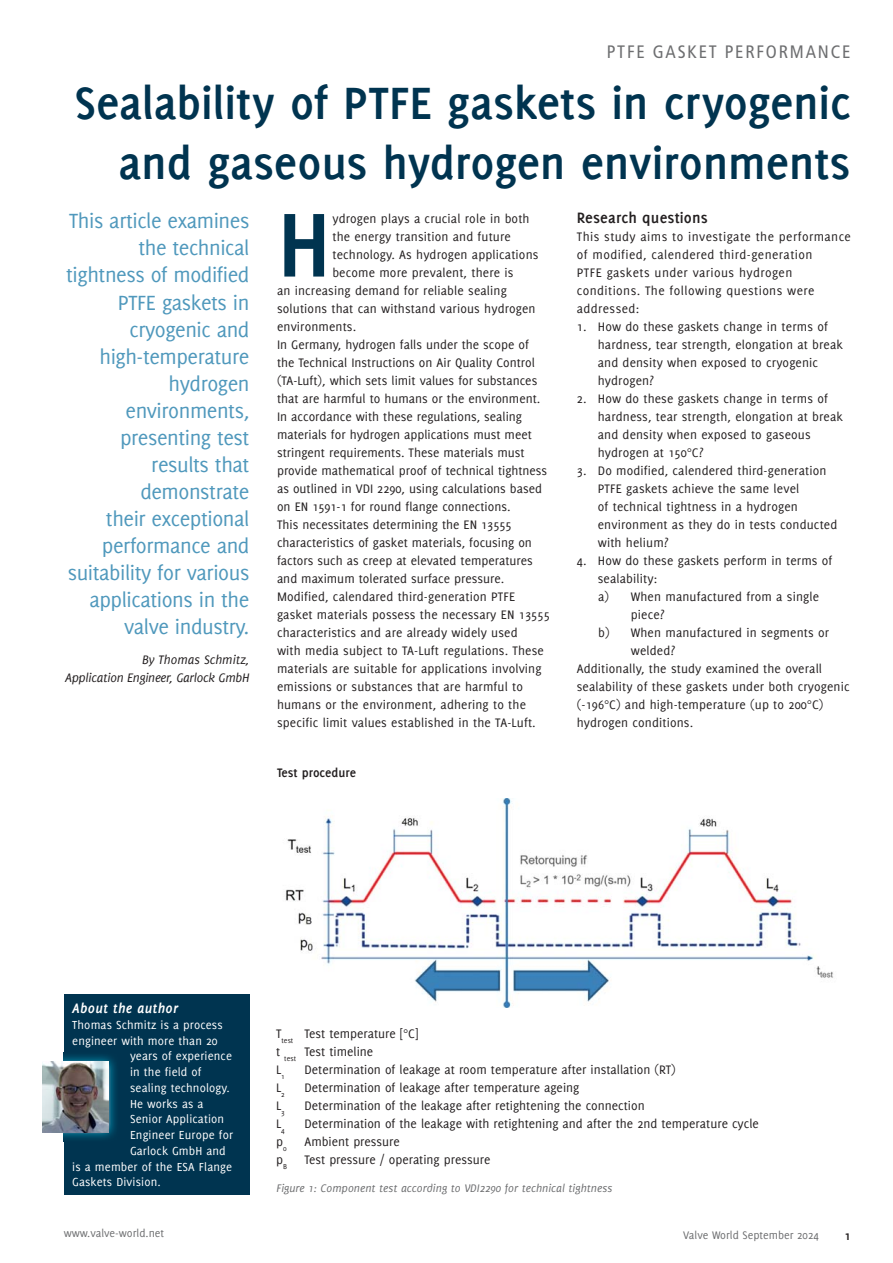
<style>
.page{position:relative;width:893px;height:1263px;background:#fff}
.page>*{position:absolute;margin:0;border:0;box-sizing:border-box;transform-origin:0 0}
.t1{font:700 99.15px "Delicious";color:#003450}
.t2{font:700 49.5px/59.4px "Delicious";letter-spacing:-.005em;color:#003450;text-align:right}
.t3{font:22.5px/27px "Delicious";letter-spacing:-.02em;color:#4f98bc;text-align:right}
.t4{font:condensed 18px "Frutiger";letter-spacing:.1em;color:#6d6e70}
.t5{font:700 16.5px "Delicious";letter-spacing:.01em;color:#231f20}
.t6{font:italic 700 15px "Delicious";letter-spacing:.01em;color:#fff}
.t7{font:13.5px/18px "Delicious";letter-spacing:.01em;color:#231f20}
.t8{font:13.5px/18px "Delicious";letter-spacing:.03em;color:#231f20}
.t9{font:italic 13.5px/18px "Delicious";letter-spacing:-.02em;color:#231f20;text-align:right}
.t10{font:700 13.5px "Delicious";color:#231f20}
.t11{font:12.75px "Delicious";letter-spacing:.01em;color:#fff}
.t12{font:italic 12px "Delicious";color:#6d6e70}
.t13{font:12px "Delicious";color:#6d6e70}
</style>
<div class="page">
<div style="left:64px;top:994px;width:185px;height:201px;background:#003450"></div>
<img style="left:42px;top:1052px;width:74px;height:89px">
<img style="left:42px;top:1062px;width:67px;height:70px">
<img style="left:285px;top:799px;width:548px;height:208px">
<h3 class="t4" style="left:607px;top:44px;width:245px">PTFE GASKET PERFORMANCE</h3>
<h2 class="t2" style="left:75px;top:78px;width:777px">Sealability of PTFE gaskets in cryogenic and gaseous hydrogen environments</h2>
<p class="t3" style="left:66px;top:210px;width:185px">This article examines the technical tightness of modified<br>PTFE gaskets in cryogenic and high-temperature hydrogen environments, presenting test results that demonstrate<br>their exceptional performance and suitability for various applications in the valve industry.</p>
<p class="t9" style="left:65px;top:652px;width:186px">By Thomas Schmitz,<br>Application Engineer, Garlock GmbH</p>
<p class="t5" style="left:577px;top:211px;width:132px">Research questions</p>
<p class="t8" style="left:577px;top:228px;width:276px">This study aims to investigate the performance of modified, calendered third-generation<br>PTFE gaskets under various hydrogen conditions. The following questions were addressed:</p>
<p class="t7" style="left:598px;top:318px;width:247px;text-indent:-21px">1. How do these gaskets change in terms of hardness, tear strength, elongation at break and density when exposed to cryogenic hydrogen?</p>
<p class="t7" style="left:598px;top:390px;width:247px;text-indent:-21px">2. How do these gaskets change in terms of hardness, tear strength, elongation at break and density when exposed to gaseous hydrogen at 150°C?</p>
<p class="t7" style="left:598px;top:462px;width:241px;text-indent:-21px">3. Do modified, calendered third-generation PTFE gaskets achieve the same level<br>of technical tightness in a hydrogen environment as they do in tests conducted with helium?</p>
<p class="t7" style="left:577px;top:552px;width:257px">4. How do these gaskets perform in terms of</p>
<p class="t7" style="left:598px;top:570px;width:61px">sealability:</p>
<p class="t7" style="left:598px;top:588px;width:222px">a) When manufactured from a single</p>
<p class="t7" style="left:631px;top:606px;width:35px">piece?</p>
<p class="t7" style="left:598px;top:624px;width:232px">b) When manufactured in segments or</p>
<p class="t7" style="left:631px;top:642px;width:46px">welded?</p>
<p class="t7" style="left:577px;top:660px;width:247px">Additionally, the study examined the overall</p>
<p class="t7" style="left:577px;top:678px;width:274px">sealability of these gaskets under both cryogenic</p>
<p class="t7" style="left:577px;top:696px;width:248px">(-196°C) and high-temperature (up to 200°C)</p>
<p class="t7" style="left:577px;top:714px;width:118px">hydrogen conditions.</p>
<h1 class="t1" style="left:277px;top:204px;width:56px">H</h1>
<p class="t7" style="left:332px;top:210px;width:199px">ydrogen plays a crucial role in both</p>
<p class="t7" style="left:332px;top:228px;width:180px">the energy transition and future</p>
<p class="t7" style="left:332px;top:246px;width:208px">technology. As hydrogen applications</p>
<p class="t7" style="left:332px;top:264px;width:183px">become more prevalent, there is</p>
<p class="t7" style="left:277px;top:282px;width:231px">an increasing demand for reliable sealing</p>
<p class="t7" style="left:277px;top:300px;width:260px">solutions that can withstand various hydrogen</p>
<p class="t7" style="left:277px;top:318px;width:81px">environments.</p>
<p class="t7" style="left:277px;top:336px;width:253px">In Germany, hydrogen falls under the scope of</p>
<p class="t7" style="left:277px;top:354px;width:259px">the Technical Instructions on Air Quality Control</p>
<p class="t7" style="left:277px;top:372px;width:262px">(TA-Luft), which sets limit values for substances</p>
<p class="t7" style="left:277px;top:390px;width:265px">that are harmful to humans or the environment.</p>
<p class="t7" style="left:277px;top:408px;width:247px">In accordance with these regulations, sealing</p>
<p class="t7" style="left:277px;top:426px;width:256px">materials for hydrogen applications must meet</p>
<p class="t7" style="left:277px;top:444px;width:249px">stringent requirements. These materials must</p>
<p class="t7" style="left:277px;top:462px;width:272px">provide mathematical proof of technical tightness</p>
<p class="t7" style="left:277px;top:480px;width:266px">as outlined in VDI 2290, using calculations based</p>
<p class="t7" style="left:277px;top:498px;width:235px">on EN 1591-1 for round flange connections.</p>
<p class="t7" style="left:277px;top:516px;width:236px">This necessitates determining the EN 13555</p>
<p class="t7" style="left:277px;top:534px;width:256px">characteristics of gasket materials, focusing on</p>
<p class="t7" style="left:277px;top:552px;width:257px">factors such as creep at elevated temperatures</p>
<p class="t7" style="left:277px;top:570px;width:229px">and maximum tolerated surface pressure.</p>
<p class="t7" style="left:277px;top:588px;width:240px">Modified, calendared third-generation PTFE</p>
<p class="t7" style="left:277px;top:606px;width:274px">gasket materials possess the necessary EN 13555</p>
<p class="t7" style="left:277px;top:624px;width:242px">characteristics and are already widely used</p>
<p class="t7" style="left:277px;top:642px;width:268px">with media subject to TA-Luft regulations. These</p>
<p class="t7" style="left:277px;top:660px;width:266px">materials are suitable for applications involving</p>
<p class="t7" style="left:277px;top:678px;width:248px">emissions or substances that are harmful to</p>
<p class="t7" style="left:277px;top:696px;width:250px">humans or the environment, adhering to the</p>
<p class="t7" style="left:277px;top:714px;width:260px">specific limit values established in the TA-Luft.</p>
<p class="t10" style="left:277px;top:767px;width:81px">Test procedure</p>
<p class="t6" style="left:72px;top:1002px;width:107px">About the author</p>
<p class="t11" style="left:72px;top:1020px;width:152px">Thomas Schmitz is a process</p>
<p class="t11" style="left:72px;top:1035px;width:147px">engineer with more than 20</p>
<p class="t11" style="left:130px;top:1051px;width:103px">years of experience</p>
<p class="t11" style="left:130px;top:1067px;width:73px">in the field of</p>
<p class="t11" style="left:130px;top:1083px;width:101px">sealing technology.</p>
<p class="t11" style="left:130px;top:1098px;width:75px">He works as a</p>
<p class="t11" style="left:130px;top:1114px;width:96px">Senior Application</p>
<p class="t11" style="left:130px;top:1130px;width:105px">Engineer Europe for</p>
<p class="t11" style="left:130px;top:1146px;width:97px">Garlock GmbH and</p>
<p class="t11" style="left:72px;top:1161px;width:161px">is a member of the ESA Flange</p>
<p class="t11" style="left:72px;top:1177px;width:90px">Gaskets Division.</p>
<p class="t7" style="left:276px;top:1026px;width:144px">T<sub>test</sub> Test temperature [°C] t <sub>test</sub> Test timeline<br>L<sub>1</sub></p>
<p class="t7" style="left:305px;top:1062px;width:373px">Determination of leakage at room temperature after installation (RT)</p>
<p class="t7" style="left:276px;top:1080px;width:10px">L<sub>2</sub></p>
<p class="t7" style="left:305px;top:1080px;width:276px">Determination of leakage after temperature ageing</p>
<p class="t7" style="left:276px;top:1098px;width:10px">L<sub>3</sub></p>
<p class="t7" style="left:305px;top:1098px;width:342px">Determination of the leakage after retightening the connection</p>
<p class="t7" style="left:276px;top:1116px;width:10px">L<sub>4</sub></p>
<p class="t7" style="left:305px;top:1116px;width:456px">Determination of the leakage with retightening and after the 2nd temperature cycle</p>
<p class="t7" style="left:276px;top:1134px;width:12px">p<sub>0</sub></p>
<p class="t7" style="left:305px;top:1134px;width:97px">Ambient pressure</p>
<p class="t7" style="left:276px;top:1152px;width:12px">p<sub>B</sub></p>
<p class="t7" style="left:305px;top:1152px;width:187px">Test pressure / operating pressure</p>
<p class="t12" style="left:276px;top:1183px;width:337px">Figure 1: Component test according to VDI2290 for technical tightness</p>
<p class="t13" style="left:64px;top:1228px;width:102px">www.valve-world.net</p>
<p class="t13" style="left:683px;top:1231px;width:137px">Valve World September 2024</p>
<p class="t10" style="left:844px;top:1230px;width:8px">1</p>
</div>
